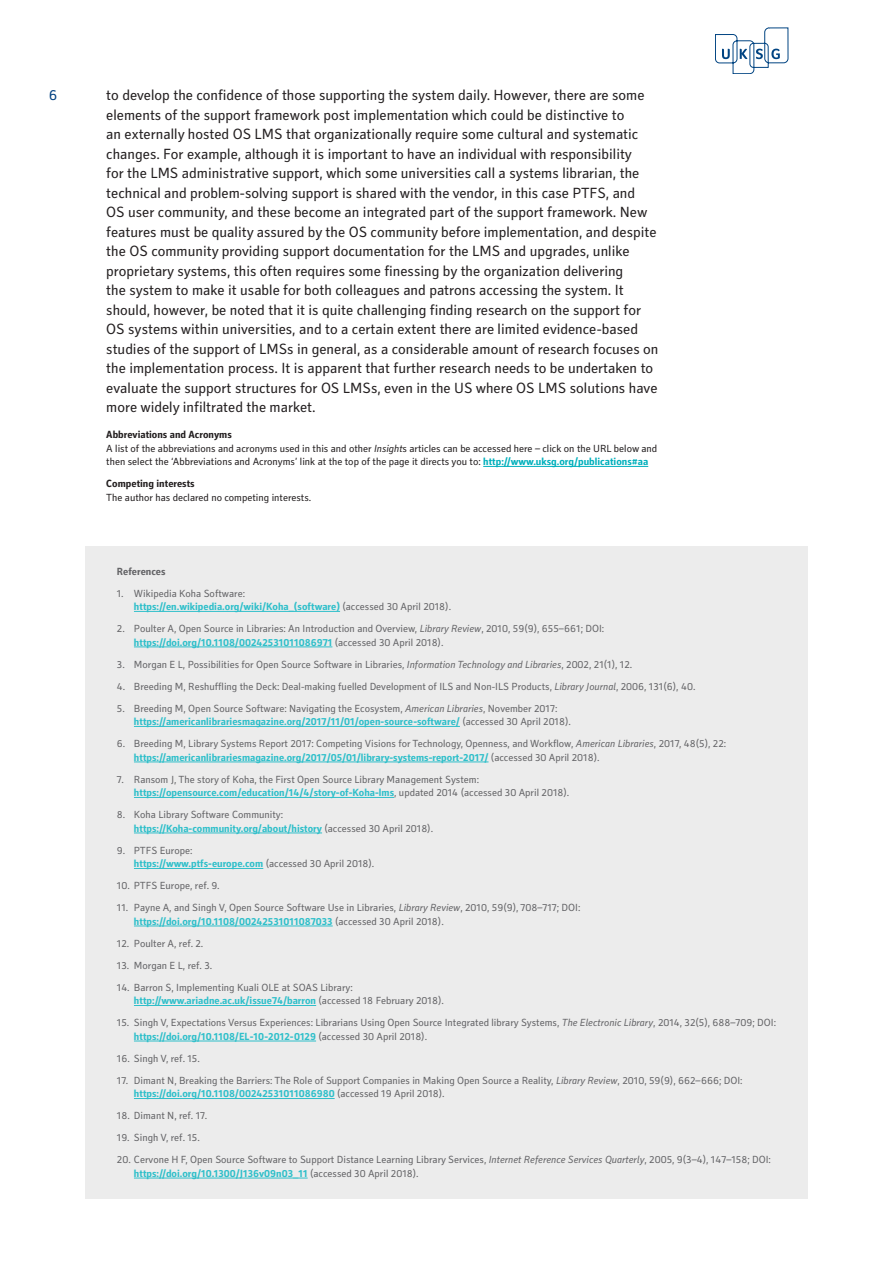
<style>
.page{position:relative;width:893px;height:1263px;background:#fff}
.page>*{position:absolute;margin:0;border:0;box-sizing:border-box;transform-origin:0 0}
.Body{font:15px/19.5px "Secca Std";color:#231f20}
.t1{font:15px "Secca Std";color:#014081}
.Reference_List{font:10.5px/13.5px "Secca Std";color:#636366}
.Reference_List-2{font:10.5px/13.5px "Secca Std";color:#231f20}
.Reference_List-3{font:700 10.5px "Secca Std";color:#231f20}
.Reference_List-4{font:700 10.5px "Secca Std";color:#636366}
.s1{font-style:italic}
.s2{font-weight:700;color:#00b0bc}
.s3{font-weight:700;color:#2fbfca}
</style>
<div class="page">
<svg style="left:715px;top:28px;width:73px;height:46px"></svg>
<hr style="left:483px;top:466px;width:165px;height:1px;background:#00b0bc">
<div style="left:85px;top:546px;width:723px;height:652px;background:#ececec"></div>
<hr style="left:134px;top:611px;width:206px;height:1px;background:#2fbfca">
<hr style="left:134px;top:647px;width:198px;height:1px;background:#2fbfca">
<hr style="left:134px;top:726px;width:326px;height:1px;background:#2fbfca">
<hr style="left:134px;top:762px;width:355px;height:1px;background:#2fbfca">
<hr style="left:134px;top:797px;width:260px;height:1px;background:#2fbfca">
<hr style="left:134px;top:833px;width:188px;height:1px;background:#2fbfca">
<hr style="left:134px;top:868px;width:129px;height:1px;background:#2fbfca">
<hr style="left:134px;top:926px;width:199px;height:1px;background:#2fbfca">
<hr style="left:134px;top:1005px;width:182px;height:1px;background:#2fbfca">
<hr style="left:134px;top:1041px;width:182px;height:1px;background:#2fbfca">
<hr style="left:134px;top:1098px;width:201px;height:1px;background:#2fbfca">
<hr style="left:134px;top:1178px;width:174px;height:1px;background:#2fbfca">
<h1 class="t1" style="left:49px;top:87px;width:10px">6</h1>
<p class="Body" style="left:106px;top:86px;width:554px">to develop the confidence of those supporting the system daily. However, there are some elements of the support framework post implementation which could be distinctive to<br>an externally hosted OS LMS that organizationally require some cultural and systematic changes. For example, although it is important to have an individual with responsibility<br>for the LMS administrative support, which some universities call a systems librarian, the technical and problem-solving support is shared with the vendor, in this case PTFS, and<br>OS user community, and these become an integrated part of the support framework. New features must be quality assured by the OS community before implementation, and despite the OS community providing support documentation for the LMS and upgrades, unlike proprietary systems, this often requires some finessing by the organization delivering<br>the system to make it usable for both colleagues and patrons accessing the system. It should, however, be noted that it is quite challenging finding research on the support for OS systems within universities, and to a certain extent there are limited evidence-based studies of the support of LMSs in general, as a considerable amount of research focuses on the implementation process. It is apparent that further research needs to be undertaken to evaluate the support structures for OS LMSs, even in the US where OS LMS solutions have more widely infiltrated the market.</p>
<p class="Reference_List-3" style="left:106px;top:429px;width:127px">Abbreviations and Acronyms</p>
<p class="Reference_List-2" style="left:106px;top:442px;width:552px">A list of the abbreviations and acronyms used in this and other <span class="s1">Insight</span>s articles can be accessed here – click on the URL below and then select the ‘Abbreviations and Acronyms’ link at the top of the page it directs you to: <span class="s2">http://www.uksg.org/publications#aa</span></p>
<p class="Reference_List-3" style="left:106px;top:478px;width:90px">Competing interests</p>
<p class="Reference_List-2" style="left:106px;top:491px;width:206px">The author has declared no competing interests.</p>
<p class="Reference_List-4" style="left:117px;top:565px;width:50px">References</p>
<p class="Reference_List" style="left:134px;top:587px;width:319px;text-indent:-17px">1. Wikipedia Koha Software: <span class="s3">https://en.wikipedia.org/wiki/Koha_(software)</span> (accessed 30 April 2018).</p>
<p class="Reference_List" style="left:134px;top:622px;width:472px;text-indent:-17px">2. Poulter A, Open Source in Libraries: An Introduction and Overview, <span class="s1">Library Review</span>, 2010, 59(9), 655–661; DOI: <span class="s3">https://doi.org/10.1108/00242531011086971</span> (accessed 30 April 2018).</p>
<p class="Reference_List" style="left:117px;top:658px;width:517px">3. Morgan E L, Possibilities for Open Source Software in Libraries, <span class="s1">Information Technology and Libraries</span>, 2002, 21(1), 12.</p>
<p class="Reference_List" style="left:117px;top:680px;width:580px">4. Breeding M, Reshuffling the Deck: Deal-making fuelled Development of ILS and Non-ILS Products, <span class="s1">Library Journal</span>, 2006, 131(6), 40.</p>
<p class="Reference_List" style="left:134px;top:702px;width:438px;text-indent:-17px">5. Breeding M, Open Source Software: Navigating the Ecosystem, <span class="s1">American Libraries</span>, November 2017: <span class="s3">https://americanlibrariesmagazine.org/2017/11/01/open-source-software/</span> (accessed 30 April 2018).</p>
<p class="Reference_List" style="left:134px;top:737px;width:594px;text-indent:-17px">6. Breeding M, Library Systems Report 2017: Competing Visions for Technology, Openness, and Workflow, <span class="s1">American Libraries</span>, 2017, 48(5), 22: <span class="s3">https://americanlibrariesmagazine.org/2017/05/01/library-systems-report-2017/</span> (accessed 30 April 2018).</p>
<p class="Reference_List" style="left:134px;top:773px;width:437px;text-indent:-17px">7. Ransom J, The story of Koha, the First Open Source Library Management System: <span class="s3">https://opensource.com/education/14/4/story-of-Koha-lms</span>, updated 2014 (accessed 30 April 2018).</p>
<p class="Reference_List" style="left:134px;top:808px;width:301px;text-indent:-17px">8. Koha Library Software Community: <span class="s3">https://Koha-community.org/about/history</span> (accessed 30 April 2018).</p>
<p class="Reference_List" style="left:134px;top:844px;width:242px;text-indent:-17px">9. PTFS Europe:<br><span class="s3">https://www.ptfs-europe.com</span> (accessed 30 April 2018).</p>
<p class="Reference_List" style="left:117px;top:879px;width:104px">10. PTFS Europe, ref. 9.</p>
<p class="Reference_List" style="left:134px;top:901px;width:448px;text-indent:-17px">11. Payne A, and Singh V, Open Source Software Use in Libraries, <span class="s1">Library Review</span>, 2010, 59(9), 708–717; DOI: <span class="s3">https://doi.org/10.1108/00242531011087033</span> (accessed 30 April 2018).</p>
<p class="Reference_List" style="left:117px;top:937px;width:88px">12. Poulter A, ref. 2.</p>
<p class="Reference_List" style="left:117px;top:959px;width:97px">13. Morgan E L, ref. 3.</p>
<p class="Reference_List" style="left:134px;top:981px;width:311px;text-indent:-17px">14. Barron S, Implementing Kuali OLE at SOAS Library: <span class="s3">http://www.ariadne.ac.uk/issue74/barron</span> (accessed 18 February 2018).</p>
<p class="Reference_List" style="left:134px;top:1016px;width:644px;text-indent:-17px">15. Singh V, Expectations Versus Experiences: Librarians Using Open Source Integrated library Systems, <span class="s1">The Electronic Library</span>, 2014, 32(5), 688–709; DOI: <span class="s3">https://doi.org/10.1108/EL-10-2012-0129</span> (accessed 30 April 2018).</p>
<p class="Reference_List" style="left:117px;top:1052px;width:84px">16. Singh V, ref. 15.</p>
<p class="Reference_List" style="left:134px;top:1074px;width:610px;text-indent:-17px">17. Dimant N, Breaking the Barriers: The Role of Support Companies in Making Open Source a Reality, <span class="s1">Library Review</span>, 2010, 59(9), 662–666; DOI: <span class="s3">https://doi.org/10.1108/00242531011086980</span> (accessed 19 April 2018).</p>
<p class="Reference_List" style="left:117px;top:1109px;width:92px">18. Dimant N, ref. 17.</p>
<p class="Reference_List" style="left:117px;top:1131px;width:84px">19. Singh V, ref. 15.</p>
<p class="Reference_List" style="left:134px;top:1153px;width:638px;text-indent:-17px">20. Cervone H F, Open Source Software to Support Distance Learning Library Services, <span class="s1">Internet Reference Services Quarterly</span>, 2005, 9(3–4), 147–158; DOI: <span class="s3">https://doi.org/10.1300/J136v09n03_11</span> (accessed 30 April 2018).</p>
</div>
